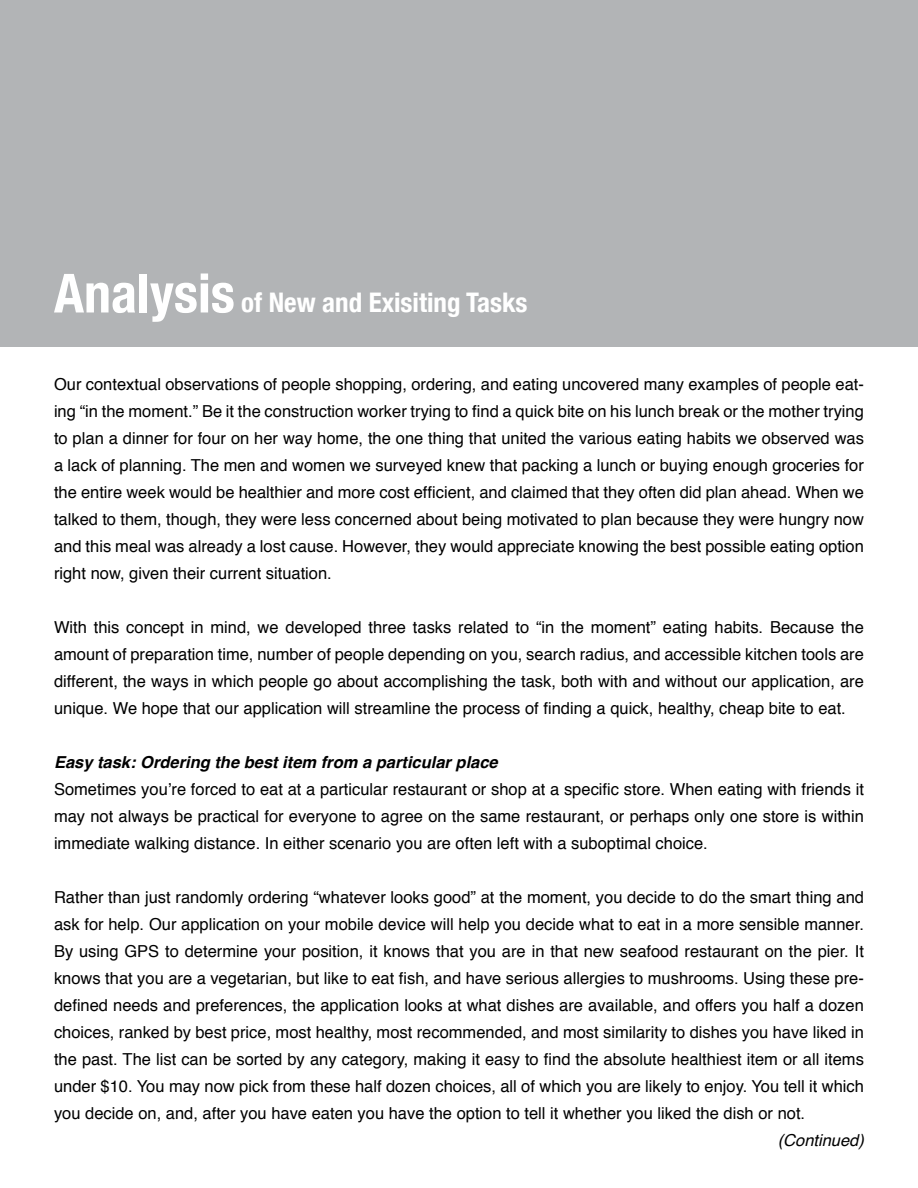
<style>
.page{position:relative;width:918px;height:1188px;background:#fff}
.page>*{position:absolute;margin:0;border:0;box-sizing:border-box;transform-origin:0 0}
.t1{font:700 condensed 27px "Helvetica Neue";color:#fff}
.t2{font:16.5px/27px "Helvetica";color:#000;text-align:justify}
.t3{font:italic 700 16.5px "Helvetica";color:#000}
.t4{font:italic 16.5px "Helvetica";color:#000}
.s1{font-size:54px}
</style>
<div class="page">
<div style="left:0;top:0;width:918px;height:346px;background:#b2b4b6"></div>
<h1 class="t1" style="left:54px;top:287px;width:475px"><span class="s1">Analysis</span> of New and Exisiting Tasks</h1>
<p class="t2" style="left:54px;top:372px;width:812px">Our contextual observations of people shopping, ordering, and eating uncovered many examples of people eat&shy;ing “in the moment.” Be it the construction worker trying to find a quick bite on his lunch break or the mother trying to plan a dinner for four on her way home, the one thing that united the various eating habits we observed was a lack of planning. The men and women we surveyed knew that packing a lunch or buying enough groceries for the entire week would be healthier and more cost efficient, and claimed that they often did plan ahead. When we talked to them, though, they were less concerned about being motivated to plan because they were hungry now and this meal was already a lost cause. However, they would appreciate knowing the best possible eating option right now, given their current situation.</p>
<p class="t2" style="left:54px;top:615px;width:812px">With this concept in mind, we developed three tasks related to “in the moment” eating habits. Because the amount of preparation time, number of people depending on you, search radius, and accessible kitchen tools are different, the ways in which people go about accomplishing the task, both with and without our application, are unique. We hope that our application will streamline the process of finding a quick, healthy, cheap bite to eat.</p>
<p class="t3" style="left:54px;top:749px;width:445px">Easy task: Ordering the best item from a particular place</p>
<p class="t2" style="left:54px;top:777px;width:811px">Sometimes you’re forced to eat at a particular restaurant or shop at a specific store. When eating with friends it may not always be practical for everyone to agree on the same restaurant, or perhaps only one store is within immediate walking distance. In either scenario you are often left with a suboptimal choice.</p>
<p class="t2" style="left:54px;top:885px;width:812px">Rather than just randomly ordering “whatever looks good” at the moment, you decide to do the smart thing and ask for help. Our application on your mobile device will help you decide what to eat in a more sensible manner.<br>By using GPS to determine your position, it knows that you are in that new seafood restaurant on the pier. It knows that you are a vegetarian, but like to eat fish, and have serious allergies to mushrooms. Using these pre&shy;defined needs and preferences, the application looks at what dishes are available, and offers you half a dozen choices, ranked by best price, most healthy, most recommended, and most similarity to dishes you have liked in the past. The list can be sorted by any category, making it easy to find the absolute healthiest item or all items under $10. You may now pick from these half dozen choices, all of which you are likely to enjoy. You tell it which you decide on, and, after you have eaten you have the option to tell it whether you liked the dish or not.</p>
<p class="t4" style="left:778px;top:1127px;width:88px">(Continued)</p>
</div>
